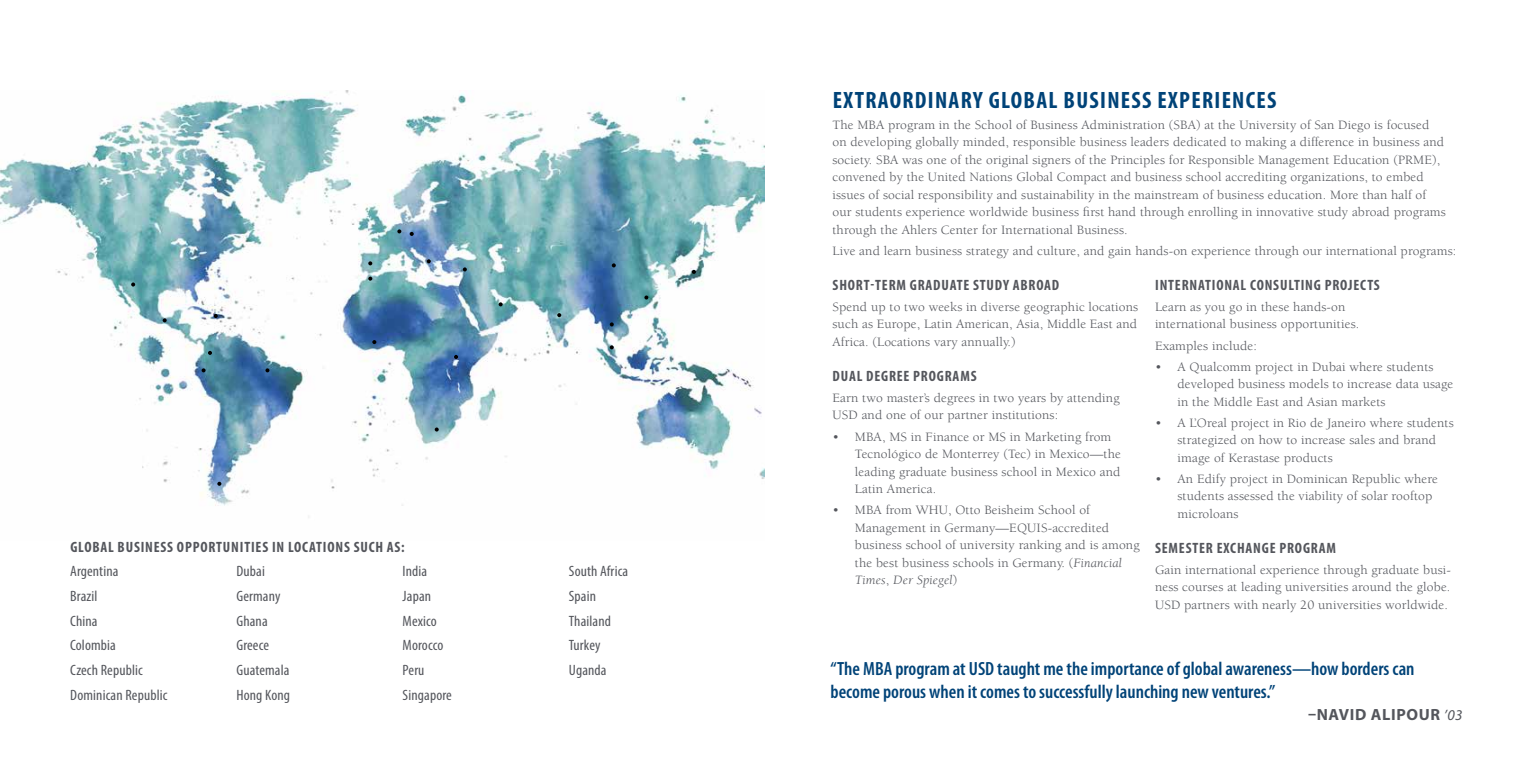
<style>
.page{position:relative;width:1530px;height:765px;background:#fff}
.page>*{position:absolute;margin:0;border:0;box-sizing:border-box;transform-origin:0 0}
.t1{font:700 condensed 23.75px "Myriad Pro";letter-spacing:.055em;color:#004378}
.t2{font:600 condensed 19.12px/22.8px "Myriad Pro";color:#004378}
.t3{font:700 16.25px "Myriad Pro";letter-spacing:.04em;color:#54565c}
.t4{font:condensed 15px/24.8px "Myriad Pro";letter-spacing:.01em;color:#54565c}
.t5{font:700 condensed 15px "Myriad Pro";letter-spacing:.055em;color:#54565c}
.t6{font:13.12px/17.5px "Berkeley Std";letter-spacing:.01em;color:#54565c}
.s1{font-style:italic}
.s2{font-weight:400;font-style:italic;font-size:15px}
</style>
<div class="page">
<img style="left:0;top:90px;width:765px;height:428px">
<svg style="left:131px;top:282px;width:4px;height:5px"></svg>
<svg style="left:163px;top:318px;width:4px;height:4px"></svg>
<svg style="left:214px;top:314px;width:4px;height:4px"></svg>
<svg style="left:202px;top:368px;width:4px;height:4px"></svg>
<svg style="left:265px;top:368px;width:4px;height:4px"></svg>
<svg style="left:217px;top:482px;width:4px;height:4px"></svg>
<svg style="left:368px;top:261px;width:4px;height:4px"></svg>
<svg style="left:368px;top:277px;width:4px;height:4px"></svg>
<svg style="left:372px;top:340px;width:4px;height:4px"></svg>
<svg style="left:435px;top:427px;width:4px;height:5px"></svg>
<svg style="left:454px;top:355px;width:4px;height:4px"></svg>
<svg style="left:410px;top:232px;width:4px;height:4px"></svg>
<svg style="left:499px;top:302px;width:4px;height:4px"></svg>
<svg style="left:463px;top:267px;width:4px;height:4px"></svg>
<svg style="left:557px;top:313px;width:4px;height:4px"></svg>
<svg style="left:610px;top:322px;width:4px;height:4px"></svg>
<svg style="left:610px;top:345px;width:4px;height:4px"></svg>
<svg style="left:644px;top:296px;width:4px;height:4px"></svg>
<svg style="left:612px;top:263px;width:4px;height:4px"></svg>
<svg style="left:427px;top:259px;width:4px;height:4px"></svg>
<svg style="left:397px;top:229px;width:4px;height:4px"></svg>
<svg style="left:208px;top:351px;width:4px;height:4px"></svg>
<svg style="left:692px;top:270px;width:4px;height:4px"></svg>
<p class="t5" style="left:70px;top:537px;width:336px">GLOBAL BUSINESS OPPORTUNITIES IN LOCATIONS SUCH AS:</p>
<p class="t4" style="left:70px;top:559px;width:99px">Argentina<br>Brazil<br>China<br>Colombia<br>Czech Republic<br>Dominican Republic</p>
<p class="t4" style="left:236px;top:559px;width:55px">Dubai<br>Germany<br>Ghana<br>Greece<br>Guatemala<br>Hong Kong</p>
<p class="t4" style="left:403px;top:559px;width:51px">India<br>Japan<br>Mexico<br>Morocco<br>Peru<br>Singapore</p>
<p class="t4" style="left:569px;top:559px;width:61px">South Africa<br>Spain<br>Thailand<br>Turkey<br>Uganda</p>
<h1 class="t1" style="left:833px;top:85px;width:445px">EXTRAORDINARY GLOBAL BUSINESS EXPERIENCES</h1>
<p class="t6" style="left:832px;top:116px;width:615px">The MBA program in the School of Business Administration (SBA) at the University of San Diego is focused on developing globally minded, responsible business leaders dedicated to making a difference in business and society. SBA was one of the original signers of the Principles for Responsible Management Education (PRME), convened by the United Nations Global Compact and business school accrediting organizations, to embed issues of social responsibility and sustainability in the mainstream of business education. More than half of our students experience worldwide business first hand through enrolling in innovative study abroad programs through the Ahlers Center for International Business.</p>
<p class="t6" style="left:832px;top:242px;width:626px">Live and learn business strategy and culture, and gain hands-on experience through our international programs:</p>
<p class="t5" style="left:833px;top:276px;width:228px">SHORT-TERM GRADUATE STUDY ABROAD</p>
<p class="t6" style="left:832px;top:298px;width:307px;text-align:justify">Spend up to two weeks in diverse geographic locations such as Europe, Latin American, Asia, Middle East and Africa. (Locations vary annually.)</p>
<p class="t5" style="left:833px;top:366px;width:145px">DUAL DEGREE PROGRAMS</p>
<p class="t6" style="left:832px;top:389px;width:289px">Earn two master’s degrees in two years by attending<br>USD and one of our partner institutions:</p>
<p class="t6" style="left:855px;top:428px;width:267px;text-indent:-22px">• MBA, MS in Finance or MS in Marketing from Tecnológico de Monterrey (Tec) in Mexico—the leading graduate business school in Mexico and Latin America.</p>
<p class="t6" style="left:855px;top:502px;width:286px;text-indent:-22px">• MBA from WHU, Otto Beisheim School of Management in Germany—EQUIS-accredited business school of university ranking and is among the best business schools in Germany. (<span class="s1">Financial Times</span>, <span class="s1">Der Spiegel</span>)</p>
<p class="t5" style="left:1155px;top:276px;width:226px">INTERNATIONAL CONSULTING PROJECTS</p>
<p class="t6" style="left:1155px;top:298px;width:206px">Learn as you go in these hands-on international business opportunities.</p>
<p class="t6" style="left:1155px;top:337px;width:103px">Examples include:</p>
<p class="t6" style="left:1177px;top:358px;width:277px;text-indent:-22px">• A Qualcomm project in Dubai where students developed business models to increase data usage in the Middle East and Asian markets</p>
<p class="t6" style="left:1177px;top:414px;width:278px;text-indent:-22px">• A L’Oreal project in Rio de Janeiro where students strategized on how to increase sales and brand image of Kerastase products</p>
<p class="t6" style="left:1177px;top:470px;width:262px;text-indent:-22px">• An Edify project in Dominican Republic where students assessed the viability of solar rooftop microloans</p>
<p class="t5" style="left:1155px;top:538px;width:182px">SEMESTER EXCHANGE PROGRAM</p>
<p class="t6" style="left:1155px;top:561px;width:298px;text-align:justify">Gain international experience through graduate busi&shy;ness courses at leading universities around the globe.<br>USD partners with nearly 20 universities worldwide.</p>
<h2 class="t2" style="left:831px;top:657px;width:585px">“The MBA program at USD taught me the importance of global awareness—how borders can become porous when it comes to successfully launching new ventures.”</h2>
<p class="t3" style="left:1308px;top:704px;width:156px">–NAVID ALIPOUR <span class="s2">’03</span></p>
</div>
